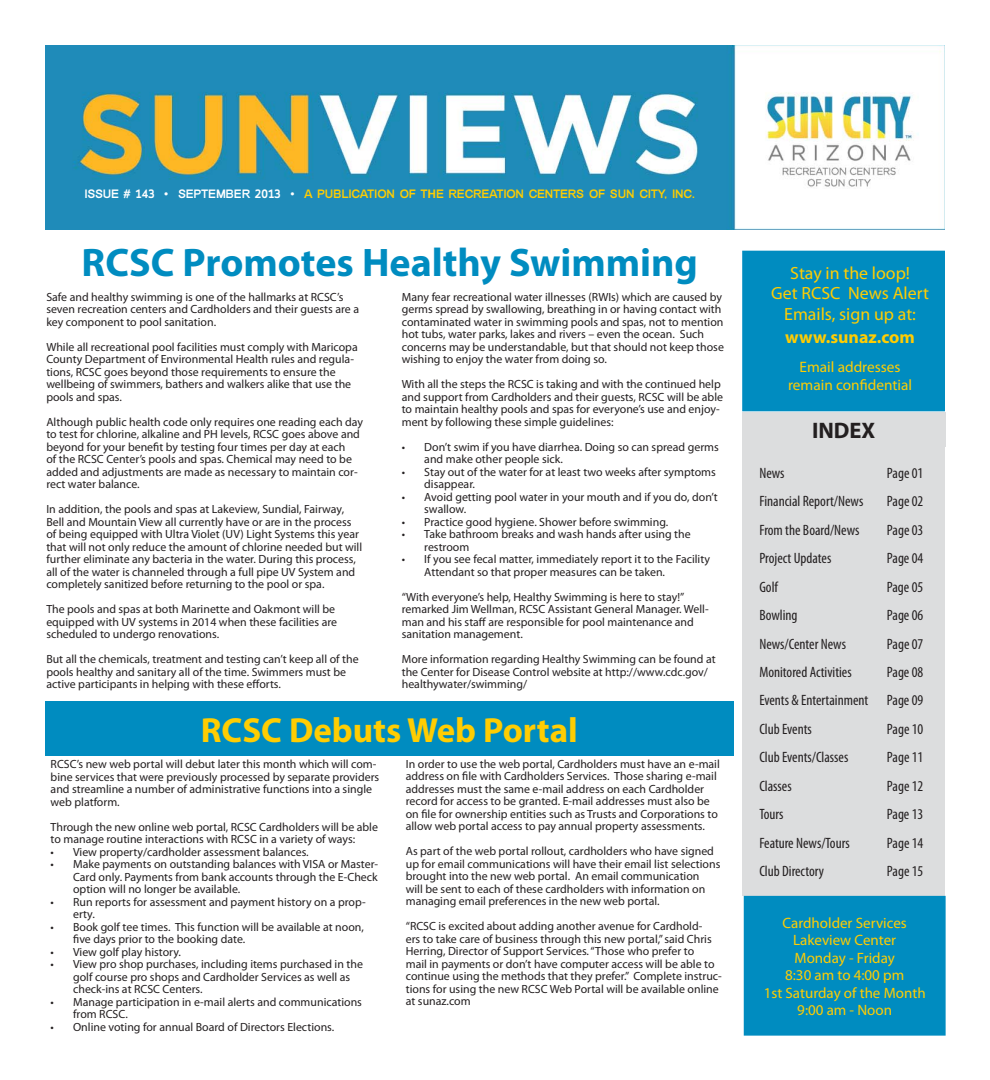
<style>
.page{position:relative;width:990px;height:1080px;background:#fff}
.page>*{position:absolute;margin:0;border:0;box-sizing:border-box;transform-origin:0 0}
.t1{font:700 40px "Myriad Pro";color:#008cc0}
.t2{font:700 35px "Myriad Pro";color:#ffcd02}
.t3{font:700 22.5px "Myriad Pro";color:#231f20}
.t4{font:17.62px/20.2px "Myriad Pro";color:#ffcd02;text-align:center}
.t5{font:700 17.62px "Myriad Pro";color:#ffcd02}
.t6{font:15.12px/17.6px "Myriad Pro";color:#ffcd02;text-align:center}
.t7{font:condensed 15px/28.5px "Myriad Pro";color:#231f20;text-align:justify}
.t8{font:15px/17.5px "Myriad Pro";color:#ffcd02;text-align:center}
.t9{font:11.88px/12.5px "Myriad Pro";color:#231f20}
.t10{font:700 11.88px "Catriel";letter-spacing:-.02em;color:#ffcd02}
.s1{color:#fff}
</style>
<div class="page">
<div style="left:743px;top:251px;width:201px;height:160px;background:#008cc0"></div>
<div style="left:742px;top:251px;width:203px;height:160px;border:1px solid #008cc0"></div>
<img style="left:45px;top:45px;width:900px;height:184px">
<div style="left:743px;top:445px;width:202px;height:451px;background:#dcddde"></div>
<div style="left:742px;top:412px;width:203px;height:35px;background:#dcddde"></div>
<div style="left:744px;top:896px;width:201px;height:139px;background:#008cc0"></div>
<div style="left:744px;top:896px;width:202px;height:140px;border:1px solid #008cc0"></div>
<div style="left:45px;top:702px;width:689px;height:54px;background:#008cc0"></div>
<p class="t10" style="left:84px;top:187px;width:612px"><span class="s1">ISSUE # 143 • SEPTEMBER 2013 •</span> A PUBLICATION OF THE RECREATION CENTERS OF SUN CITY, INC.</p>
<p class="t1" style="left:82px;top:239px;width:618px">RCSC Promotes Healthy Swimming</p>
<p class="t9" style="left:46px;top:292px;width:314px">Safe and healthy swimming is one of the hallmarks at RCSC’s seven recreation centers and Cardholders and their guests are a key component to pool sanitation.</p>
<p class="t9" style="left:46px;top:342px;width:313px">While all recreational pool facilities must comply with Maricopa County Department of Environmental Health rules and regula&shy;tions, RCSC goes beyond those requirements to ensure the wellbeing of swimmers, bathers and walkers alike that use the pools and spas.</p>
<p class="t9" style="left:46px;top:417px;width:318px">Although public health code only requires one reading each day to test for chlorine, alkaline and PH levels, RCSC goes above and beyond for your benefit by testing four times per day at each<br>of the RCSC Center’s pools and spas. Chemical may need to be added and adjustments are made as necessary to maintain cor&shy;rect water balance.</p>
<p class="t9" style="left:46px;top:504px;width:317px">In addition, the pools and spas at Lakeview, Sundial, Fairway, Bell and Mountain View all currently have or are in the process of being equipped with Ultra Violet (UV) Light Systems this year that will not only reduce the amount of chlorine needed but will further eliminate any bacteria in the water. During this process, all of the water is channeled through a full pipe UV System and completely sanitized before returning to the pool or spa.</p>
<p class="t9" style="left:46px;top:604px;width:292px">The pools and spas at both Marinette and Oakmont will be equipped with UV systems in 2014 when these facilities are scheduled to undergo renovations.</p>
<p class="t9" style="left:46px;top:654px;width:314px">But all the chemicals, treatment and testing can’t keep all of the pools healthy and sanitary all of the time. Swimmers must be active participants in helping with these efforts.</p>
<p class="t9" style="left:402px;top:292px;width:324px">Many fear recreational water illnesses (RWIs) which are caused by germs spread by swallowing, breathing in or having contact with contaminated water in swimming pools and spas, not to mention hot tubs, water parks, lakes and rivers – even the ocean. Such concerns may be understandable, but that should not keep those wishing to enjoy the water from doing so.</p>
<p class="t9" style="left:402px;top:379px;width:323px">With all the steps the RCSC is taking and with the continued help and support from Cardholders and their guests, RCSC will be able to maintain healthy pools and spas for everyone’s use and enjoy&shy;ment by following these simple guidelines:</p>
<p class="t9" style="left:424px;top:442px;width:296px;text-indent:-22px">• Don’t swim if you have diarrhea. Doing so can spread germs and make other people sick.</p>
<p class="t9" style="left:424px;top:467px;width:293px;text-indent:-22px">• Stay out of the water for at least two weeks after symptoms disappear.</p>
<p class="t9" style="left:424px;top:492px;width:295px;text-indent:-22px">• Avoid getting pool water in your mouth and if you do, don’t swallow.</p>
<p class="t9" style="left:402px;top:517px;width:268px">• Practice good hygiene. Shower before swimming.</p>
<p class="t9" style="left:424px;top:529px;width:268px;text-indent:-22px">• Take bathroom breaks and wash hands after using the restroom</p>
<p class="t9" style="left:424px;top:554px;width:287px;text-indent:-22px">• If you see fecal matter, immediately report it to the Facility<br>Attendant so that proper measures can be taken.</p>
<p class="t9" style="left:402px;top:592px;width:308px">“With everyone’s help, Healthy Swimming is here to stay!” remarked Jim Wellman, RCSC Assistant General Manager. Well&shy;man and his staff are responsible for pool maintenance and sanitation management.</p>
<p class="t9" style="left:402px;top:654px;width:315px">More information regarding Healthy Swimming can be found at the Center for Disease Control website at http://www.cdc.gov/ healthywater/swimming/</p>
<p class="t2" style="left:201px;top:709px;width:379px">RCSC Debuts Web Portal</p>
<p class="t9" style="left:51px;top:759px;width:330px">RCSC’s new web portal will debut later this month which will com&shy;bine services that were previously processed by separate providers and streamline a number of administrative functions into a single web platform.</p>
<p class="t9" style="left:51px;top:822px;width:329px">Through the new online web portal, RCSC Cardholders will be able to manage routine interactions with RCSC in a variety of ways:</p>
<p class="t9" style="left:51px;top:847px;width:260px">• View property/cardholder assessment balances.</p>
<p class="t9" style="left:73px;top:859px;width:307px;text-align:justify;text-indent:-22px">• Make payments on outstanding balances with VISA or Master-Card only. Payments from bank accounts through the E-Check option will no longer be available.</p>
<p class="t9" style="left:73px;top:897px;width:294px;text-indent:-22px">• Run reports for assessment and payment history on a prop&shy;erty.</p>
<p class="t9" style="left:73px;top:922px;width:292px;text-indent:-22px">• Book golf tee times. This function will be available at noon, five days prior to the booking date.</p>
<p class="t9" style="left:51px;top:947px;width:132px">• View golf play history.</p>
<p class="t9" style="left:73px;top:959px;width:291px;text-indent:-22px">• View pro shop purchases, including items purchased in the golf course pro shops and Cardholder Services as well as check-ins at RCSC Centers.</p>
<p class="t9" style="left:73px;top:997px;width:290px;text-indent:-22px">• Manage participation in e-mail alerts and communications from RCSC.</p>
<p class="t9" style="left:51px;top:1022px;width:285px">• Online voting for annual Board of Directors Elections.</p>
<p class="t9" style="left:406px;top:759px;width:316px">In order to use the web portal, Cardholders must have an e-mail address on file with Cardholders Services. Those sharing e-mail addresses must the same e-mail address on each Cardholder record for access to be granted. E-mail addresses must also be on file for ownership entities such as Trusts and Corporations to allow web portal access to pay annual property assessments.</p>
<p class="t9" style="left:406px;top:846px;width:316px">As part of the web portal rollout, cardholders who have signed up for email communications will have their email list selections brought into the new web portal. An email communication<br>will be sent to each of these cardholders with information on managing email preferences in the new web portal.</p>
<p class="t9" style="left:406px;top:921px;width:318px">“RCSC is excited about adding another avenue for Cardhold-<br>ers to take care of business through this new portal,” said Chris Herring, Director of Support Services. “Those who prefer to<br>mail in payments or don’t have computer access will be able to continue using the methods that they prefer.” Complete instruc&shy;tions for using the new RCSC Web Portal will be available online at sunaz.com</p>
<p class="t4" style="left:771px;top:265px;width:159px">Stay in the loop!<br>Get RCSC News Alert<br>Emails, sign up at:</p>
<p class="t5" style="left:785px;top:327px;width:131px">www.sunaz.com</p>
<p class="t6" style="left:788px;top:360px;width:126px">Email addresses remain confidential</p>
<p class="t3" style="left:812px;top:417px;width:65px">INDEX</p>
<p class="t7" style="left:759px;top:460px;width:27px">News</p>
<p class="t7" style="left:887px;top:460px;width:38px">Page 01</p>
<p class="t7" style="left:759px;top:489px;width:105px">Financial Report/News</p>
<p class="t7" style="left:887px;top:489px;width:38px">Page 02</p>
<p class="t7" style="left:759px;top:517px;width:102px">From the Board/News</p>
<p class="t7" style="left:887px;top:517px;width:38px">Page 03</p>
<p class="t7" style="left:759px;top:545px;width:73px">Project Updates</p>
<p class="t7" style="left:887px;top:545px;width:38px">Page 04</p>
<p class="t7" style="left:759px;top:574px;width:20px">Golf</p>
<p class="t7" style="left:887px;top:574px;width:38px">Page 05</p>
<p class="t7" style="left:759px;top:602px;width:40px">Bowling</p>
<p class="t7" style="left:887px;top:602px;width:38px">Page 06</p>
<p class="t7" style="left:759px;top:631px;width:88px">News/Center News</p>
<p class="t7" style="left:887px;top:631px;width:38px">Page 07</p>
<p class="t7" style="left:759px;top:659px;width:94px">Monitored Activities</p>
<p class="t7" style="left:759px;top:659px;width:165px;text-indent:128px">Page 08<br>Events &amp; Entertainment Page 09<br>Club Events</p>
<p class="t7" style="left:887px;top:716px;width:38px">Page 10</p>
<p class="t7" style="left:759px;top:745px;width:91px">Club Events/Classes</p>
<p class="t7" style="left:887px;top:745px;width:38px">Page 11</p>
<p class="t7" style="left:759px;top:773px;width:34px">Classes</p>
<p class="t7" style="left:887px;top:773px;width:38px">Page 12</p>
<p class="t7" style="left:759px;top:801px;width:26px">Tours</p>
<p class="t7" style="left:887px;top:801px;width:38px">Page 13</p>
<p class="t7" style="left:759px;top:830px;width:92px">Feature News/Tours</p>
<p class="t7" style="left:887px;top:830px;width:38px">Page 14</p>
<p class="t7" style="left:759px;top:858px;width:66px">Club Directory</p>
<p class="t7" style="left:887px;top:858px;width:38px">Page 15</p>
<p class="t8" style="left:764px;top:915px;width:163px">Cardholder Services<br>Lakeview Center<br>Monday - Friday<br>8:30 am to 4:00 pm<br>1st Saturday of the Month<br>9:00 am - Noon</p>
</div>
